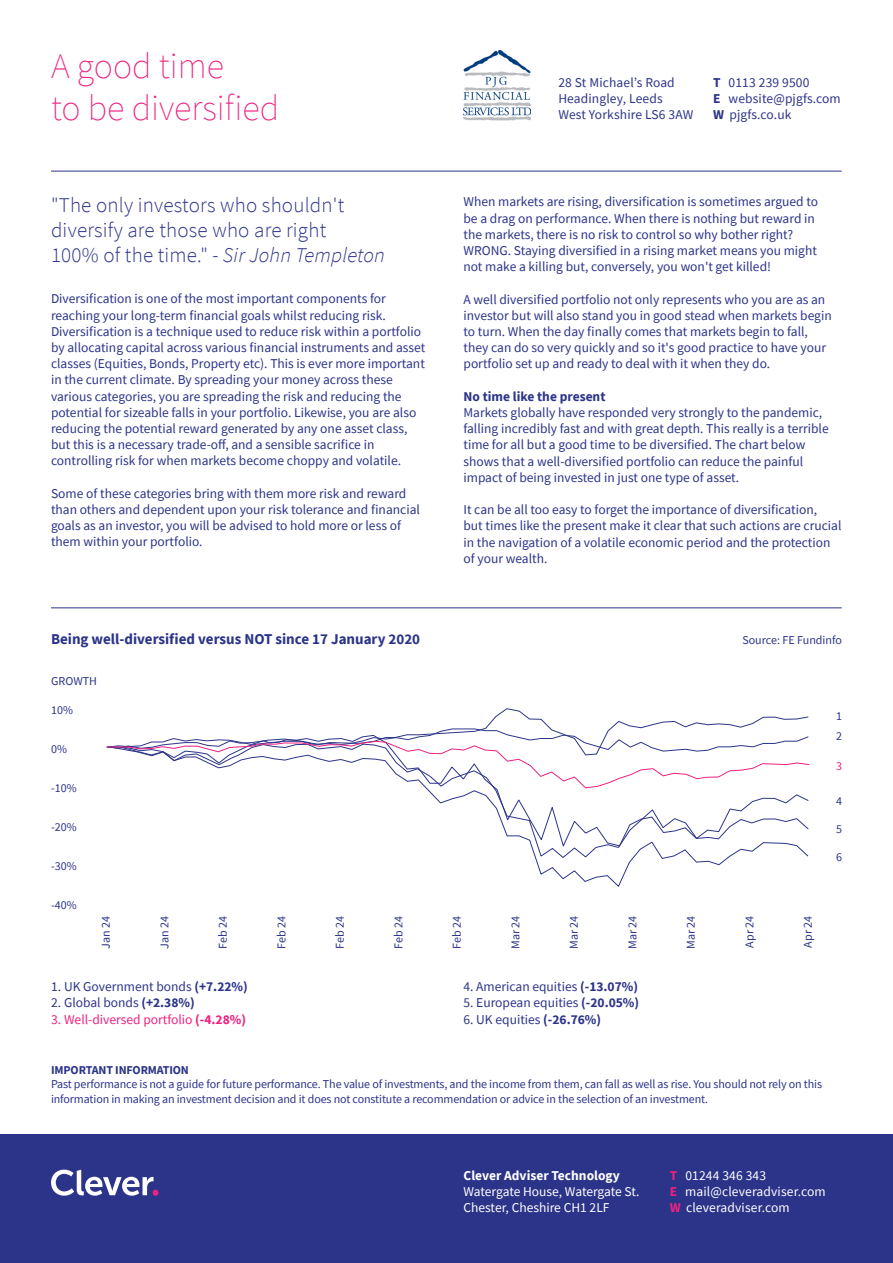
<style>
.page{position:relative;width:893px;height:1263px;background:#fff}
.page>*{position:absolute;margin:0;border:0;box-sizing:border-box;transform-origin:0 0}
.t1{font:200 36px/42px "Source Sans Pro";color:#ee217f}
.t2{font:300 21px/25.2px "Source Sans Pro";letter-spacing:.01em;color:#2c3489}
.t3{font:700 15px "Source Sans Pro";color:#2c3489}
.t4{font:13.5px/16.2px "Source Sans Pro";color:#2c3489}
.t5{font:13.5px/16.2px "Source Sans Pro";color:#fff}
.t6{font:13.5px "Source Sans Pro";color:#ee217f}
.t7{font:700 13.5px "Source Sans Pro";color:#2c3489}
.t8{font:12px "Source Sans Pro";letter-spacing:-.01em;color:#2c3489}
.t9{font:700 12px "Source Sans Pro";letter-spacing:-.01em;color:#2c3489}
.t10{font:12px "Source Sans Pro";color:#ee217f}
.s1{font-style:italic}
.s2{font-weight:700}
.s3{font-weight:700;color:#ee217f}
</style>
<div class="page">
<hr style="left:51px;top:171px;width:791px;height:1px;background:#2c3489">
<hr style="left:51px;top:607px;width:791px;height:1px;background:#2c3489">
<svg style="left:426px;top:789px;width:383px;height:98px"></svg>
<svg style="left:106px;top:708px;width:704px;height:81px"></svg>
<div style="left:0;top:1134px;width:893px;height:129px;background:#2c3489"></div>
<svg style="left:51px;top:1169px;width:107px;height:27px"></svg>
<img style="left:463px;top:51px;width:68px;height:69px">
<p class="t1" style="left:51px;top:45px;width:230px">A good time<br>to be diversified</p>
<p class="t2" style="left:51px;top:192px;width:335px">"The only investors who shouldn't diversify are those who are right<br>100% of the time." <span class="s1">- Sir John Templeton</span></p>
<p class="t4" style="left:51px;top:291px;width:376px">Diversification is one of the most important components for reaching your long-term financial goals whilst reducing risk.<br>Diversification is a technique used to reduce risk within a portfolio by allocating capital across various financial instruments and asset classes (Equities, Bonds, Property etc). This is ever more important in the current climate. By spreading your money across these various categories, you are spreading the risk and reducing the potential for sizeable falls in your portfolio. Likewise, you are also reducing the potential reward generated by any one asset class, but this is a necessary trade-off, and a sensible sacrifice in controlling risk for when markets become choppy and volatile.</p>
<p class="t4" style="left:51px;top:485px;width:370px">Some of these categories bring with them more risk and reward than others and dependent upon your risk tolerance and financial goals as an investor, you will be advised to hold more or less of them within your portfolio.</p>
<p class="t4" style="left:558px;top:74px;width:118px">28 St Michael’s Road</p>
<p class="t4" style="left:558px;top:90px;width:106px">Headingley, Leeds</p>
<p class="t4" style="left:558px;top:107px;width:137px">West Yorkshire LS6 3AW</p>
<p class="t4" style="left:713px;top:74px;width:98px"><span class="s2">T</span> 0113 239 9500</p>
<p class="t4" style="left:713px;top:90px;width:129px"><span class="s2">E</span> website@pjgfs.com</p>
<p class="t4" style="left:713px;top:107px;width:80px"><span class="s2">W</span> pjgfs.co.uk</p>
<p class="t4" style="left:463px;top:194px;width:356px">When markets are rising, diversification is sometimes argued to be a drag on performance. When there is nothing but reward in the markets, there is no risk to control so why bother right?<br>WRONG. Staying diversified in a rising market means you might not make a killing but, conversely, you won't get killed!</p>
<p class="t4" style="left:463px;top:291px;width:370px">A well diversified portfolio not only represents who you are as an investor but will also stand you in good stead when markets begin to turn. When the day finally comes that markets begin to fall, they can do so very quickly and so it's good practice to have your portfolio set up and ready to deal with it when they do.</p>
<p class="t7" style="left:463px;top:387px;width:144px">No time like the present</p>
<p class="t4" style="left:463px;top:404px;width:367px">Markets globally have responded very strongly to the pandemic, falling incredibly fast and with great depth. This really is a terrible time for all but a good time to be diversified. The chart below shows that a well-diversified portfolio can reduce the painful impact of being invested in just one type of asset.</p>
<p class="t4" style="left:463px;top:501px;width:379px">It can be all too easy to forget the importance of diversification,<br>but times like the present make it clear that such actions are crucial in the navigation of a volatile economic period and the protection of your wealth.</p>
<p class="t3" style="left:51px;top:629px;width:371px">Being well-diversified versus NOT since 17 January 2020</p>
<p class="t8" style="left:742px;top:633px;width:101px">Source: FE Fundinfo</p>
<p class="t8" style="left:51px;top:673px;width:47px">GROWTH</p>
<p class="t8" style="left:51px;top:703px;width:23px">10%</p>
<p class="t8" style="left:51px;top:742px;width:17px">0%</p>
<p class="t8" style="left:51px;top:781px;width:27px">-10%</p>
<p class="t8" style="left:51px;top:820px;width:27px">-20%</p>
<p class="t8" style="left:51px;top:859px;width:27px">-30%</p>
<p class="t8" style="left:51px;top:898px;width:27px">-40%</p>
<p class="t8" style="left:98px;top:949px;width:34px;rotate:-90deg">Jan 24</p>
<p class="t8" style="left:157px;top:949px;width:34px;rotate:-90deg">Jan 24</p>
<p class="t8" style="left:215px;top:948px;width:34px;rotate:-90deg">Feb 24</p>
<p class="t8" style="left:274px;top:948px;width:34px;rotate:-90deg">Feb 24</p>
<p class="t8" style="left:332px;top:948px;width:34px;rotate:-90deg">Feb 24</p>
<p class="t8" style="left:391px;top:948px;width:34px;rotate:-90deg">Feb 24</p>
<p class="t8" style="left:449px;top:948px;width:34px;rotate:-90deg">Feb 24</p>
<p class="t8" style="left:508px;top:949px;width:35px;rotate:-90deg">Mar 24</p>
<p class="t8" style="left:566px;top:949px;width:35px;rotate:-90deg">Mar 24</p>
<p class="t8" style="left:625px;top:949px;width:35px;rotate:-90deg">Mar 24</p>
<p class="t8" style="left:683px;top:949px;width:35px;rotate:-90deg">Mar 24</p>
<p class="t8" style="left:742px;top:947px;width:33px;rotate:-90deg">Apr 24</p>
<p class="t8" style="left:800px;top:947px;width:33px;rotate:-90deg">Apr 24</p>
<p class="t4" style="left:51px;top:978px;width:198px">1. UK Government bonds <span class="s2">(+7.22%)</span></p>
<p class="t4" style="left:51px;top:995px;width:145px">2. Global bonds <span class="s2">(+2.38%)</span></p>
<p class="t6" style="left:51px;top:1010px;width:196px">3. Well-diversed portfolio <span class="s2">(-4.28%)</span></p>
<p class="t4" style="left:463px;top:978px;width:176px">4. American equities <span class="s2">(-13.07%)</span></p>
<p class="t4" style="left:463px;top:995px;width:177px">5. European equities <span class="s2">(-20.05%)</span></p>
<p class="t4" style="left:463px;top:1011px;width:139px">6. UK equities <span class="s2">(-26.76%)</span></p>
<p class="t8" style="left:836px;top:709px;width:7px">1</p>
<p class="t8" style="left:836px;top:729px;width:7px">2</p>
<p class="t10" style="left:836px;top:758px;width:7px">3</p>
<p class="t8" style="left:836px;top:793px;width:7px">4</p>
<p class="t8" style="left:836px;top:821px;width:7px">5</p>
<p class="t8" style="left:836px;top:849px;width:7px">6</p>
<p class="t9" style="left:51px;top:1061px;width:139px">IMPORTANT INFORMATION</p>
<p class="t8" style="left:51px;top:1076px;width:773px">Past performance is not a guide for future performance. The value of investments, and the income from them, can fall as well as rise. You should not rely on this</p>
<p class="t8" style="left:51px;top:1091px;width:659px">information in making an investment decision and it does not constitute a recommendation or advice in the selection of an investment.</p>
<p class="t5" style="left:463px;top:1167px;width:177px"><span class="s2">Clever Adviser Technology<br></span>Watergate House, Watergate St.</p>
<p class="t5" style="left:463px;top:1199px;width:148px">Chester, Cheshire CH1 2LF</p>
<p class="t5" style="left:670px;top:1167px;width:98px"><span class="s3">T</span> 01244 346 343</p>
<p class="t5" style="left:670px;top:1183px;width:157px"><span class="s3">E</span> mail@cleveradviser.com</p>
<p class="t5" style="left:670px;top:1199px;width:121px"><span class="s3">W</span> cleveradviser.com</p>
</div>
